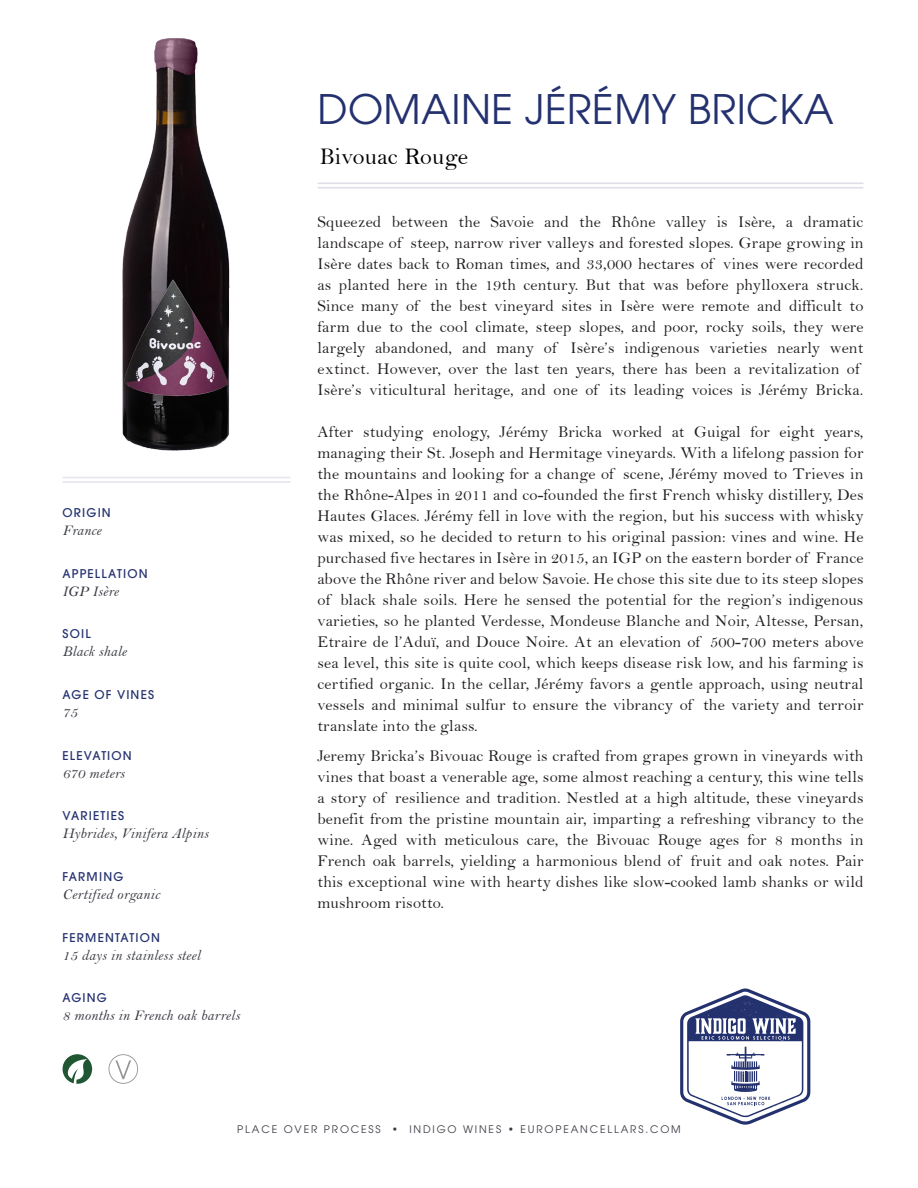
<style>
.page{position:relative;width:918px;height:1188px;background:#fff}
.page>*{position:absolute;margin:0;border:0;box-sizing:border-box;transform-origin:0 0}
.t1{font:40.5px "ITC Avant Garde Pro";letter-spacing:.01em;color:#24316f}
.t2{font:24px "Bell";letter-spacing:.01em;color:#000}
.Bio_text{font:16.5px/21px "Bell";letter-spacing:.01em;color:#231f20;text-align:justify}
.Spec_Answer{font:15px "Bell MT Italic";letter-spacing:.01em;color:#3a3c44}
.Spec_Category{font:500 12px "ITC Avant Garde Pro";letter-spacing:.1em;color:#24316f}
.t3{font:10.35px "ITC Avant Garde Pro";letter-spacing:.175em;color:#3a3c44}
</style>
<div class="page">
<hr style="left:318px;top:182px;width:545px;height:2px;background:#807ea4">
<hr style="left:318px;top:187px;width:545px;height:2px;background:#807ea4">
<hr style="left:63px;top:481px;width:228px;height:2px;background:#24316f">
<svg style="left:680px;top:988px;width:131px;height:137px"></svg>
<img style="left:63px;top:38px;width:228px;height:440px">
<svg style="left:109px;top:1054px;width:29px;height:30px"></svg>
<svg style="left:63px;top:1054px;width:29px;height:30px"></svg>
<h1 class="t1" style="left:317px;top:84px;width:518px">DOMAINE JÉRÉMY BRICKA</h1>
<p class="Spec_Category" style="left:63px;top:505px;width:50px">ORIGIN</p>
<p class="Spec_Answer" style="left:63px;top:521px;width:40px">France</p>
<p class="Spec_Category" style="left:63px;top:566px;width:86px">APPELLATION</p>
<p class="Spec_Answer" style="left:63px;top:582px;width:58px">IGP Isère</p>
<p class="Spec_Category" style="left:63px;top:626px;width:30px">SOIL</p>
<p class="Spec_Answer" style="left:63px;top:643px;width:66px">Black shale</p>
<p class="Spec_Category" style="left:63px;top:687px;width:93px">AGE OF VINES</p>
<p class="Spec_Answer" style="left:63px;top:703px;width:16px">75</p>
<p class="Spec_Category" style="left:63px;top:748px;width:71px">ELEVATION</p>
<p class="Spec_Answer" style="left:63px;top:764px;width:64px">670 meters</p>
<p class="Spec_Category" style="left:63px;top:808px;width:63px">VARIETIES</p>
<p class="Spec_Answer" style="left:63px;top:825px;width:147px">Hybrides, Vinifera Alpins</p>
<p class="Spec_Category" style="left:63px;top:869px;width:62px">FARMING</p>
<p class="Spec_Answer" style="left:63px;top:885px;width:99px">Certified organic</p>
<p class="Spec_Category" style="left:63px;top:930px;width:99px">FERMENTATION</p>
<p class="Spec_Answer" style="left:63px;top:946px;width:139px">15 days in stainless steel</p>
<p class="Spec_Category" style="left:63px;top:990px;width:46px">AGING</p>
<p class="Spec_Answer" style="left:63px;top:1007px;width:179px">8 months in French oak barrels</p>
<p class="t2" style="left:320px;top:142px;width:150px">Bivouac Rouge</p>
<p class="Bio_text" style="left:317px;top:211px;width:548px;text-align:left">Squeezed between the Savoie and the Rhône valley is Isère, a dramatic landscape of steep, narrow river valleys and forested slopes. Grape growing in Isère dates back to Roman times, and 33,000 hectares of vines were recorded as planted here in the 19th century. But that was before phylloxera struck.<br>Since many of the best vineyard sites in Isère were remote and difficult to farm due to the cool climate, steep slopes, and poor, rocky soils, they were largely abandoned, and many of Isère’s indigenous varieties nearly went extinct. However, over the last ten years, there has been a revitalization of Isère’s viticultural heritage, and one of its leading voices is Jérémy Bricka.</p>
<p class="Bio_text" style="left:317px;top:421px;width:548px">After studying enology, Jérémy Bricka worked at Guigal for eight years, managing their St. Joseph and Hermitage vineyards. With a lifelong passion for the mountains and looking for a change of scene, Jérémy moved to Trieves in the Rhône-Alpes in 2011 and co-founded the first French whisky distillery, Des Hautes Glaces. Jérémy fell in love with the region, but his success with whisky was mixed, so he decided to return to his original passion: vines and wine. He purchased five hectares in Isère in 2015, an IGP on the eastern border of France above the Rhône river and below Savoie. He chose this site due to its steep slopes of black shale soils. Here he sensed the potential for the region’s indigenous varieties, so he planted Verdesse, Mondeuse Blanche and Noir, Altesse, Persan, Etraire de l’Aduï, and Douce Noire. At an elevation of 500-700 meters above sea level, this site is quite cool, which keeps disease risk low, and his farming is certified organic. In the cellar, Jérémy favors a gentle approach, using neutral vessels and minimal sulfur to ensure the vibrancy of the variety and terroir translate into the glass.</p>
<p class="Bio_text" style="left:318px;top:745px;width:548px">Jeremy Bricka’s Bivouac Rouge is crafted from grapes grown in vineyards with vines that boast a venerable age, some almost reaching a century, this wine tells a story of resilience and tradition. Nestled at a high altitude, these vineyards benefit from the pristine mountain air, imparting a refreshing vibrancy to the wine. Aged with meticulous care, the Bivouac Rouge ages for 8 months in French oak barrels, yielding a harmonious blend of fruit and oak notes. Pair this exceptional wine with hearty dishes like slow-cooked lamb shanks or wild mushroom risotto.</p>
<p class="t3" style="left:237px;top:1122px;width:445px">PLACE OVER PROCESS • INDIGO WINES • EUROPEANCELLARS.COM</p>
</div>
